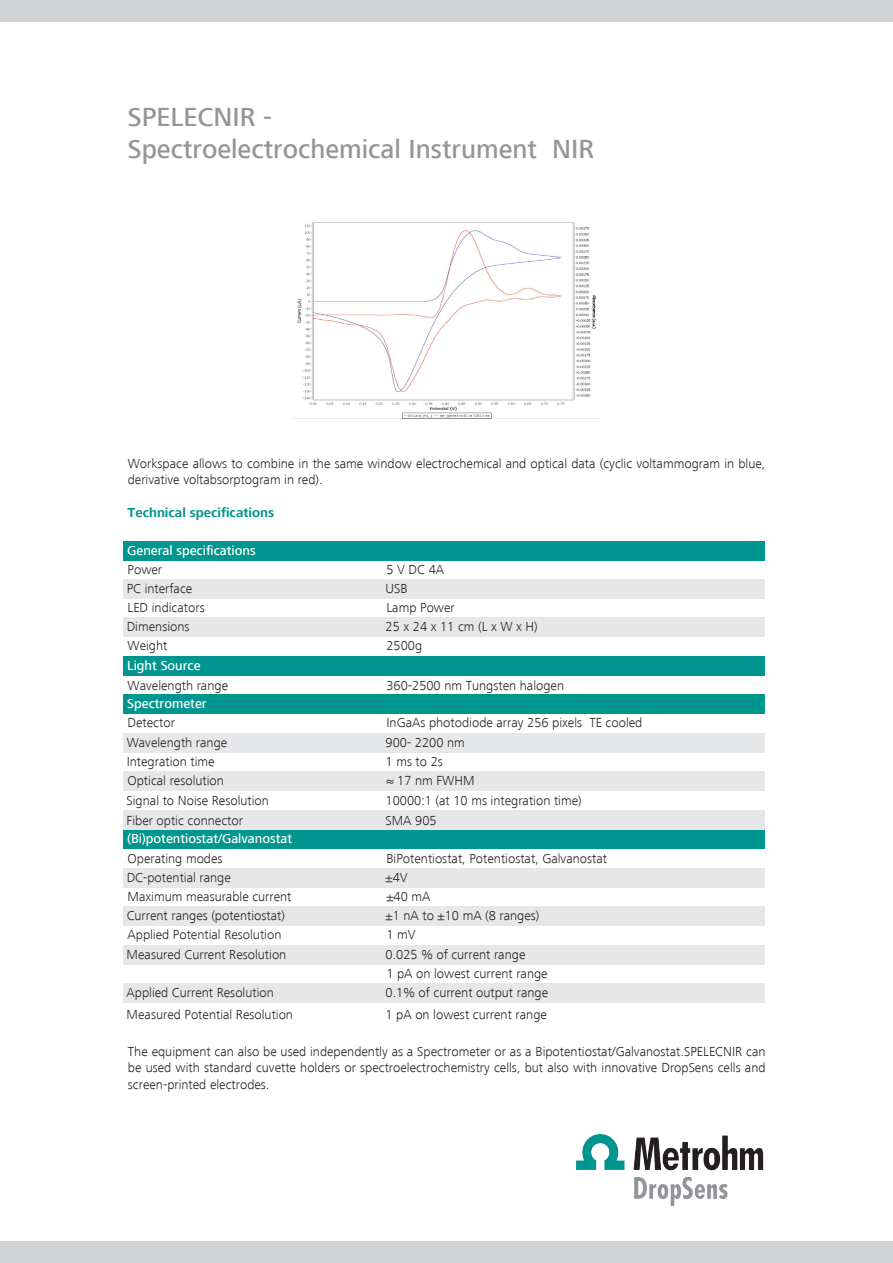
<style>
.page{position:relative;width:893px;height:1263px;background:#fff}
.page>*{position:absolute;margin:0;border:0;box-sizing:border-box;transform-origin:0 0}
.t1{font:500 27px/32.4px "Frutiger Next LT";color:#939598}
.t2{font:300 13.5px/16.2px "Frutiger Next LT";color:#231f20}
.t3{font:500 13.5px "Frutiger Next LT";color:#fff}
.t4{font:700 13.5px "Frutiger Next LT";color:#00968f}
</style>
<div class="page">
<div style="left:0;top:0;width:893px;height:21px;background:#d1d2d4"></div>
<div style="left:0;top:1241px;width:893px;height:22px;background:#d1d2d4"></div>
<img style="left:294px;top:222px;width:305px;height:197px">
<div style="left:123px;top:657px;width:642px;height:19px;background:#00968f"></div>
<div style="left:123px;top:830px;width:642px;height:19px;background:#00968f"></div>
<div style="left:123px;top:868px;width:642px;height:19px;background:#e6e7e9"></div>
<div style="left:123px;top:906px;width:642px;height:19px;background:#e6e7e9"></div>
<div style="left:123px;top:945px;width:642px;height:19px;background:#e6e7e9"></div>
<div style="left:123px;top:983px;width:642px;height:20px;background:#e6e7e9"></div>
<div style="left:123px;top:541px;width:642px;height:19px;background:#00968f"></div>
<div style="left:123px;top:579px;width:642px;height:19px;background:#e6e7e9"></div>
<div style="left:123px;top:618px;width:642px;height:19px;background:#e6e7e9"></div>
<img style="left:576px;top:1134px;width:188px;height:72px">
<div style="left:123px;top:695px;width:642px;height:19px;background:#00968f"></div>
<div style="left:123px;top:733px;width:642px;height:19px;background:#e6e7e9"></div>
<div style="left:123px;top:771px;width:642px;height:19px;background:#e6e7e9"></div>
<div style="left:123px;top:810px;width:642px;height:19px;background:#e6e7e9"></div>
<h1 class="t1" style="left:128px;top:101px;width:468px">SPELECNIR -<br>Spectroelectrochemical Instrument NIR</h1>
<p class="t2" style="left:128px;top:455px;width:639px">Workspace allows to combine in the same window electrochemical and optical data (cyclic voltammogram in blue, derivative voltabsorptogram in red).</p>
<p class="t4" style="left:128px;top:505px;width:148px">Technical specifications</p>
<p class="t3" style="left:127px;top:543px;width:130px">General specifications</p>
<p class="t2" style="left:127px;top:580px;width:67px">PC interface</p>
<p class="t2" style="left:386px;top:580px;width:24px">USB</p>
<p class="t2" style="left:128px;top:561px;width:36px">Power</p>
<p class="t2" style="left:386px;top:561px;width:59px">5 V DC 4A</p>
<p class="t2" style="left:128px;top:600px;width:79px">LED indicators</p>
<p class="t2" style="left:386px;top:600px;width:70px">Lamp Power</p>
<p class="t2" style="left:128px;top:638px;width:41px">Weight</p>
<p class="t2" style="left:386px;top:638px;width:37px">2500g</p>
<p class="t2" style="left:127px;top:619px;width:64px">Dimensions</p>
<p class="t2" style="left:386px;top:619px;width:154px">25 x 24 x 11 cm (L x W x H)</p>
<p class="t3" style="left:127px;top:658px;width:75px">Light Source</p>
<p class="t2" style="left:127px;top:677px;width:102px">Wavelength range</p>
<p class="t2" style="left:386px;top:677px;width:179px">360-2500 nm Tungsten halogen</p>
<p class="t3" style="left:127px;top:696px;width:81px">Spectrometer</p>
<p class="t2" style="left:127px;top:734px;width:102px">Wavelength range</p>
<p class="t2" style="left:386px;top:734px;width:81px">900- 2200 nm</p>
<p class="t2" style="left:127px;top:715px;width:49px">Detector</p>
<p class="t2" style="left:386px;top:715px;width:257px">InGaAs photodiode array 256 pixels TE cooled</p>
<p class="t2" style="left:127px;top:753px;width:89px">Integration time</p>
<p class="t2" style="left:386px;top:753px;width:59px">1 ms to 2s</p>
<p class="t2" style="left:127px;top:772px;width:98px">Optical resolution</p>
<p class="t2" style="left:386px;top:772px;width:90px">≈ 17 nm FWHM</p>
<p class="t2" style="left:127px;top:792px;width:144px">Signal to Noise Resolution</p>
<p class="t2" style="left:386px;top:792px;width:198px">10000:1 (at 10 ms integration time)</p>
<p class="t2" style="left:127px;top:812px;width:118px">Fiber optic connector</p>
<p class="t2" style="left:386px;top:812px;width:53px">SMA 905</p>
<p class="t3" style="left:127px;top:831px;width:166px">(Bi)potentiostat/Galvanostat</p>
<p class="t2" style="left:127px;top:869px;width:106px">DC-potential range</p>
<p class="t2" style="left:386px;top:869px;width:24px">±4V</p>
<p class="t2" style="left:128px;top:850px;width:97px">Operating modes</p>
<p class="t2" style="left:386px;top:850px;width:222px">BiPotentiostat, Potentiostat, Galvanostat</p>
<p class="t2" style="left:128px;top:888px;width:165px">Maximum measurable current</p>
<p class="t2" style="left:386px;top:888px;width:46px">±40 mA</p>
<p class="t2" style="left:128px;top:926px;width:155px">Applied Potential Resolution</p>
<p class="t2" style="left:386px;top:926px;width:31px">1 mV</p>
<p class="t2" style="left:127px;top:946px;width:161px">Measured Current Resolution</p>
<p class="t2" style="left:386px;top:946px;width:141px">0.025 % of current range</p>
<p class="t2" style="left:127px;top:985px;width:149px">Applied Current Resolution</p>
<p class="t2" style="left:386px;top:985px;width:164px">0.1% of current output range</p>
<p class="t2" style="left:127px;top:907px;width:160px">Current ranges (potentiostat)</p>
<p class="t2" style="left:386px;top:907px;width:155px">±1 nA to ±10 mA (8 ranges)</p>
<p class="t2" style="left:386px;top:965px;width:163px">1 pA on lowest current range</p>
<p class="t2" style="left:127px;top:1006px;width:168px">Measured Potential Resolution</p>
<p class="t2" style="left:386px;top:1006px;width:163px">1 pA on lowest current range</p>
<p class="t2" style="left:128px;top:1044px;width:639px;text-align:justify">The equipment can also be used independently as a Spectrometer or as a Bipotentiostat/Galvanostat.SPELECNIR can be used with standard cuvette holders or spectroelectrochemistry cells, but also with innovative DropSens cells and screen-printed electrodes.</p>
</div>
